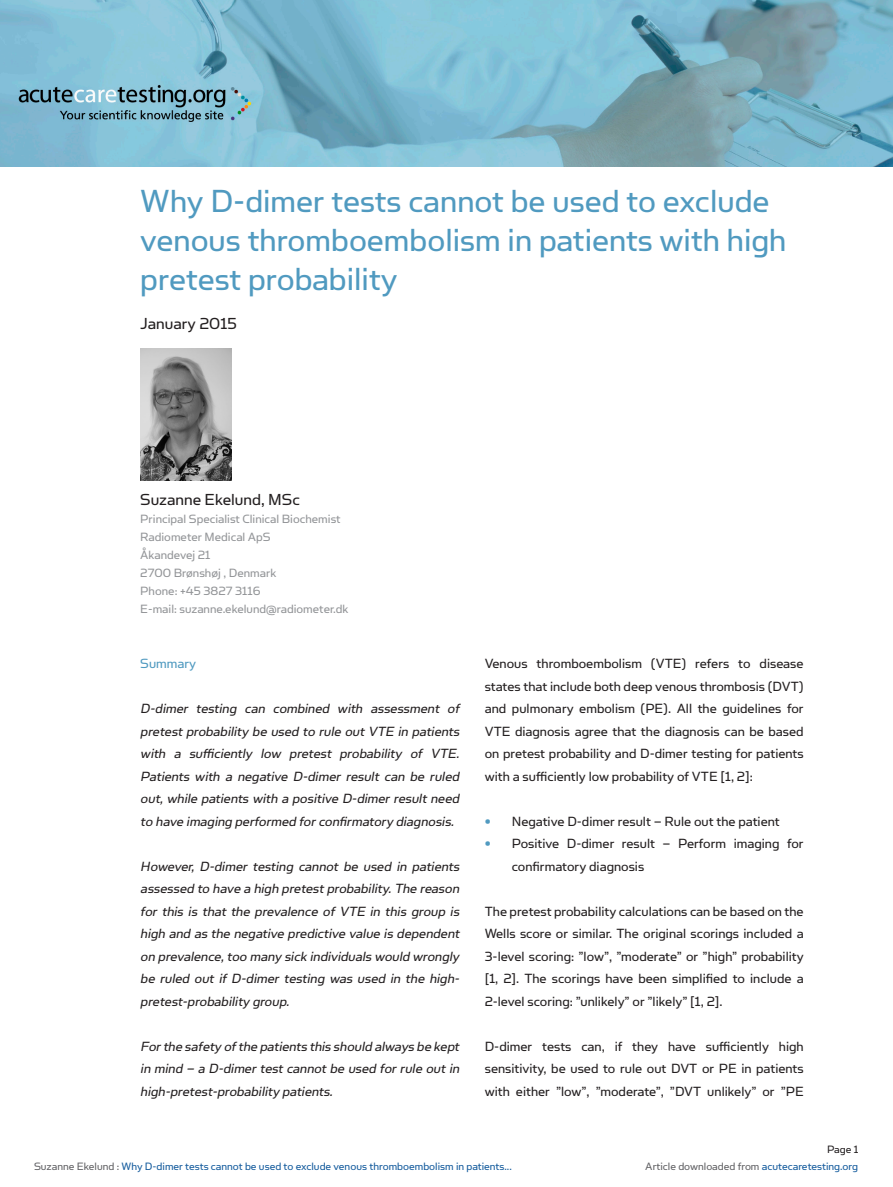
<style>
.page{position:relative;width:893px;height:1187px;background:#fff}
.page>*{position:absolute;margin:0;border:0;box-sizing:border-box;transform-origin:0 0}
.Overskrift{font:36px/39px "Simian Text Orangutan";color:#509ac0}
.Heading_article{font:18px "Simian Text Orangutan";color:#231f20}
.Overskrift-2{font:18px "Simian Text Orangutan";color:#231f20}
.Heading_article-2{font:15px/22.5px "Simian Text Orangutan";color:#231f20;text-align:justify}
.Heading_article-3{font:italic 15px/22.5px "Simian Text Orangutan";color:#231f20;text-align:justify}
.Heading_article-4{font:15px "Simian Text Orangutan";color:#509ac0}
.Heading_article-5{font:13.5px "Simian Text Orangutan";color:#939598}
.Heading_article-6{font:12px "Simian Text Orangutan";color:#175d9e}
.Heading_article-7{font:12px "Simian Text Orangutan";color:#636366}
.Heading_article-8{font:12px "Simian Text Orangutan";color:#231f20}
.s1{color:#509ac0}
.s2{color:#636366}
.s3{color:#175d9e}
</style>
<div class="page">
<img style="left:140px;top:349px;width:92px;height:131px">
<img style="left:0;top:0;width:893px;height:167px">
<p class="Overskrift" style="left:140px;top:181px;width:648px">Why D-dimer tests cannot be used to exclude venous thromboembolism in patients with high pretest probability</p>
<p class="Overskrift-2" style="left:140px;top:314px;width:98px">January 2015</p>
<p class="Heading_article" style="left:140px;top:489px;width:161px">Suzanne Ekelund, MSc</p>
<p class="Heading_article-5" style="left:140px;top:511px;width:202px">Principal Specialist Clinical Biochemist</p>
<p class="Heading_article-5" style="left:140px;top:529px;width:132px">Radiometer Medical ApS</p>
<p class="Heading_article-5" style="left:140px;top:547px;width:72px">Åkandevej 21</p>
<p class="Heading_article-5" style="left:140px;top:565px;width:138px">2700 Brønshøj , Denmark</p>
<p class="Heading_article-5" style="left:140px;top:583px;width:122px">Phone: +45 3827 3116</p>
<p class="Heading_article-5" style="left:140px;top:601px;width:210px">E-mail: suzanne.ekelund@radiometer.dk</p>
<p class="Heading_article-4" style="left:140px;top:655px;width:57px">Summary</p>
<p class="Heading_article-3" style="left:140px;top:697px;width:323px">D-dimer testing can combined with assessment of pretest probability be used to rule out VTE in patients with a sufficiently low pretest probability of VTE.<br>Patients with a negative D-dimer result can be ruled out, while patients with a positive D-dimer result need to have imaging performed forconfirmatory diagnosis.</p>
<p class="Heading_article-3" style="left:140px;top:854px;width:323px">However, D-dimer testing cannot be used in patients assessed to have a high pretestprobability.The reason for this is that the prevalence of VTE in this group is high and as the negative predictive value is dependent on prevalence,too many sick individuals would wrongly be ruled out if D-dimer testing was used in the high&shy;pretest-probability group.</p>
<p class="Heading_article-3" style="left:140px;top:1034px;width:323px">Forthe safety ofthe patients this should always be kept in mind – a D-dimertestcannotbe used forrule outin high-pretest-probability patients.</p>
<p class="Heading_article-2" style="left:485px;top:652px;width:320px">Venous thromboembolism (VTE) refers to disease states that include both deep venous thrombosis (DVT) and pulmonary embolism (PE). All the guidelines for VTE diagnosis agree that the diagnosis can be based on pretest probability and D-dimer testing for patients with a sufficiently low probability of VTE [1, 2]:</p>
<p class="Heading_article-2" style="left:485px;top:809px;width:296px"><span class="s1">•</span> Negative D-dimer result – Rule out the patient</p>
<p class="Heading_article-2" style="left:512px;top:832px;width:293px;text-indent:-27px"><span class="s1">•</span> Positive D-dimer result – Perform imaging for confirmatory diagnosis</p>
<p class="Heading_article-2" style="left:485px;top:899px;width:320px">The pretest probability calculations can be based on the Wells score or similar. The original scorings included a 3-level scoring: ”low”, ”moderate” or ”high” probability [1, 2]. The scorings have been simplified to include a 2-level scoring: ”unlikely” or ”likely” [1, 2].</p>
<p class="Heading_article-2" style="left:485px;top:1034px;width:320px">D-dimer tests can, if they have sufficiently high sensitivity, be used to rule out DVT or PE in patients with either ”low”, ”moderate”, ”DVT unlikely” or ”PE</p>
<p class="Heading_article-8" style="left:827px;top:1142px;width:33px">Page 1</p>
<p class="Heading_article-6" style="left:34px;top:1159px;width:479px"><span class="s2">Suzanne Ekelund :</span> Why D-dimer tests cannot be used to exclude venous thromboembolism in patients...</p>
<p class="Heading_article-7" style="left:645px;top:1159px;width:214px">Article downloaded from <span class="s3">acutecaretesting.org</span></p>
</div>
